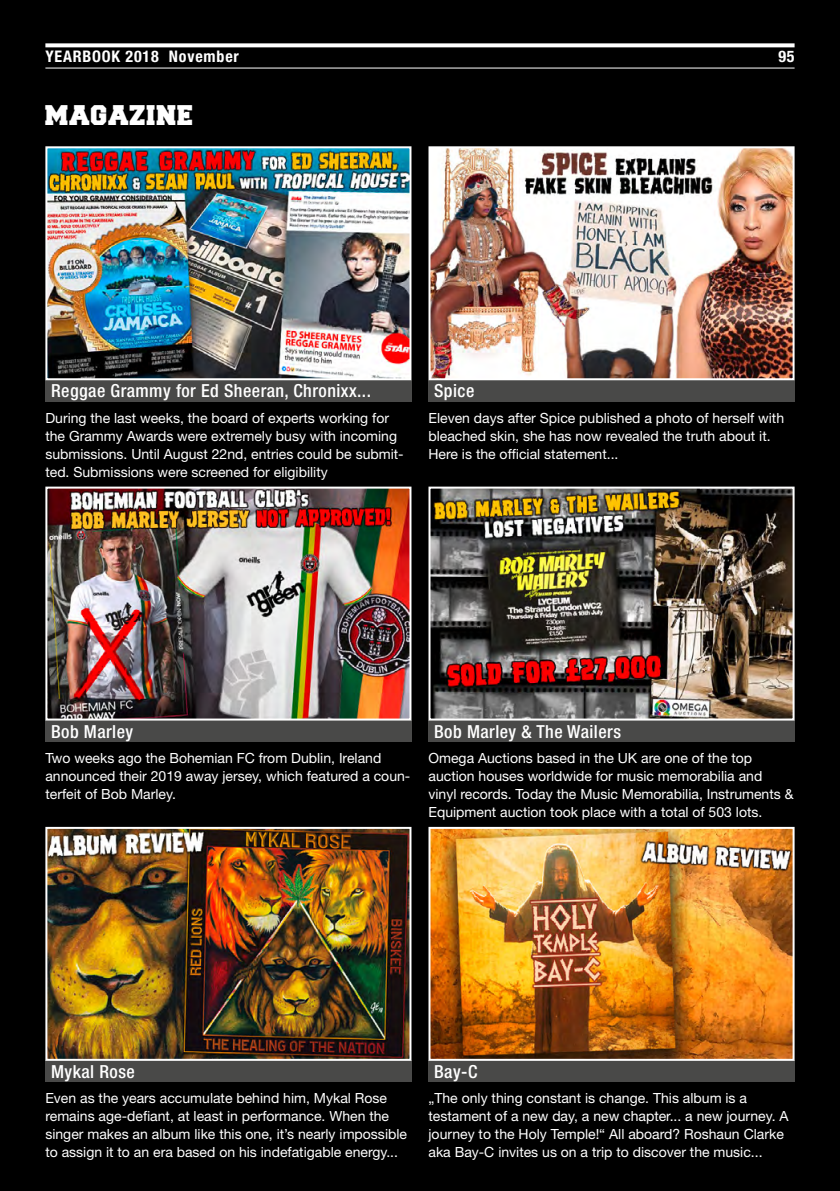
<style>
.page{position:relative;width:840px;height:1191px;background:#fff}
.page>*{position:absolute;margin:0;border:0;box-sizing:border-box;transform-origin:0 0}
._00_rubrik_2017{font:24px "Freshman";letter-spacing:.025em;color:#fff}
._05_bildunterschrift{font:500 condensed 18px "Helvetica Neue LT Pro";letter-spacing:.025em;color:#fff}
._00_seitenzahl_2017{font:700 condensed 16px "Helvetica Neue LT Pro";letter-spacing:.05em;color:#fff}
._03_newstext_2017{font:14px/18px "Helvetica Neue LT Pro";color:#fff}
</style>
<div class="page">
<div style="left:0;top:0;width:839px;height:1191px;background:#000"></div>
<div style="left:45px;top:1060px;width:366px;height:22px;background:#494948"></div>
<div style="left:428px;top:1060px;width:366px;height:22px;background:#494948"></div>
<div style="left:45px;top:720px;width:366px;height:22px;background:#494948"></div>
<div style="left:428px;top:720px;width:366px;height:22px;background:#494948"></div>
<img style="left:48px;top:489px;width:360px;height:228px">
<div style="left:45px;top:486px;width:366px;height:234px;border:2px solid #fff"></div>
<img style="left:431px;top:489px;width:360px;height:228px">
<div style="left:428px;top:486px;width:366px;height:234px;border:2px solid #fff"></div>
<img style="left:48px;top:830px;width:360px;height:227px">
<div style="left:45px;top:827px;width:366px;height:233px;border:2px solid #fff"></div>
<img style="left:431px;top:830px;width:360px;height:227px">
<div style="left:428px;top:827px;width:366px;height:233px;border:2px solid #fff"></div>
<svg style="left:45px;top:43px;width:749px;height:4px;background:#e7e7e7"></svg>
<hr style="left:45px;top:68px;width:749px;height:1px;background:#fff">
<div style="left:45px;top:380px;width:366px;height:21px;background:#494948"></div>
<div style="left:428px;top:380px;width:366px;height:21px;background:#494948"></div>
<img style="left:48px;top:149px;width:360px;height:228px">
<div style="left:45px;top:146px;width:366px;height:234px;border:2px solid #fff"></div>
<img style="left:431px;top:149px;width:360px;height:228px">
<div style="left:428px;top:146px;width:366px;height:234px;border:2px solid #fff"></div>
<p class="_00_seitenzahl_2017" style="left:45px;top:48px;width:195px">YEARBOOK 2018 November</p>
<p class="_00_seitenzahl_2017" style="left:778px;top:48px;width:18px">95</p>
<p class="_00_rubrik_2017" style="left:45px;top:105px;width:149px">MAGAZINE</p>
<p class="_05_bildunterschrift" style="left:51px;top:380px;width:321px">Reggae Grammy for Ed Sheeran, Chronixx...</p>
<p class="_05_bildunterschrift" style="left:434px;top:380px;width:42px">Spice</p>
<p class="_03_newstext_2017" style="left:45px;top:408px;width:359px">During the last weeks, the board of experts working for the Grammy Awards were extremely busy with incoming submissions. Until August 22nd, entries could be submit&shy;ted. Submissions were screened for eligibility</p>
<p class="_03_newstext_2017" style="left:428px;top:408px;width:357px">Eleven days after Spice published a photo of herself with bleached skin, she has now revealed the truth about it.<br>Here is the official statement...</p>
<p class="_05_bildunterschrift" style="left:51px;top:720px;width:84px">Bob Marley</p>
<p class="_05_bildunterschrift" style="left:434px;top:720px;width:188px">Bob Marley &amp; The Wailers</p>
<p class="_03_newstext_2017" style="left:45px;top:748px;width:366px">Two weeks ago the Bohemian FC from Dublin, Ireland announced their 2019 away jersey, which featured a coun&shy;terfeit of Bob Marley.</p>
<p class="_03_newstext_2017" style="left:428px;top:748px;width:366px">Omega Auctions based in the UK are one of the top auction houses worldwide for music memorabilia and vinyl records. Today the Music Memorabilia, Instruments &amp; Equipment auction took place with a total of 503 lots.</p>
<p class="_05_bildunterschrift" style="left:51px;top:1060px;width:85px">Mykal Rose</p>
<p class="_05_bildunterschrift" style="left:434px;top:1060px;width:45px">Bay-C</p>
<p class="_03_newstext_2017" style="left:45px;top:1089px;width:363px">Even as the years accumulate behind him, Mykal Rose remains age-defiant, at least in performance. When the singer makes an album like this one, it’s nearly impossible to assign it to an era based on his indefatigable energy...</p>
<p class="_03_newstext_2017" style="left:428px;top:1089px;width:361px">„The only thing constant is change. This album is a testament of a new day, a new chapter... a new journey. A journey to the Holy Temple!“ All aboard? Roshaun Clarke aka Bay-C invites us on a trip to discover the music...</p>
</div>
